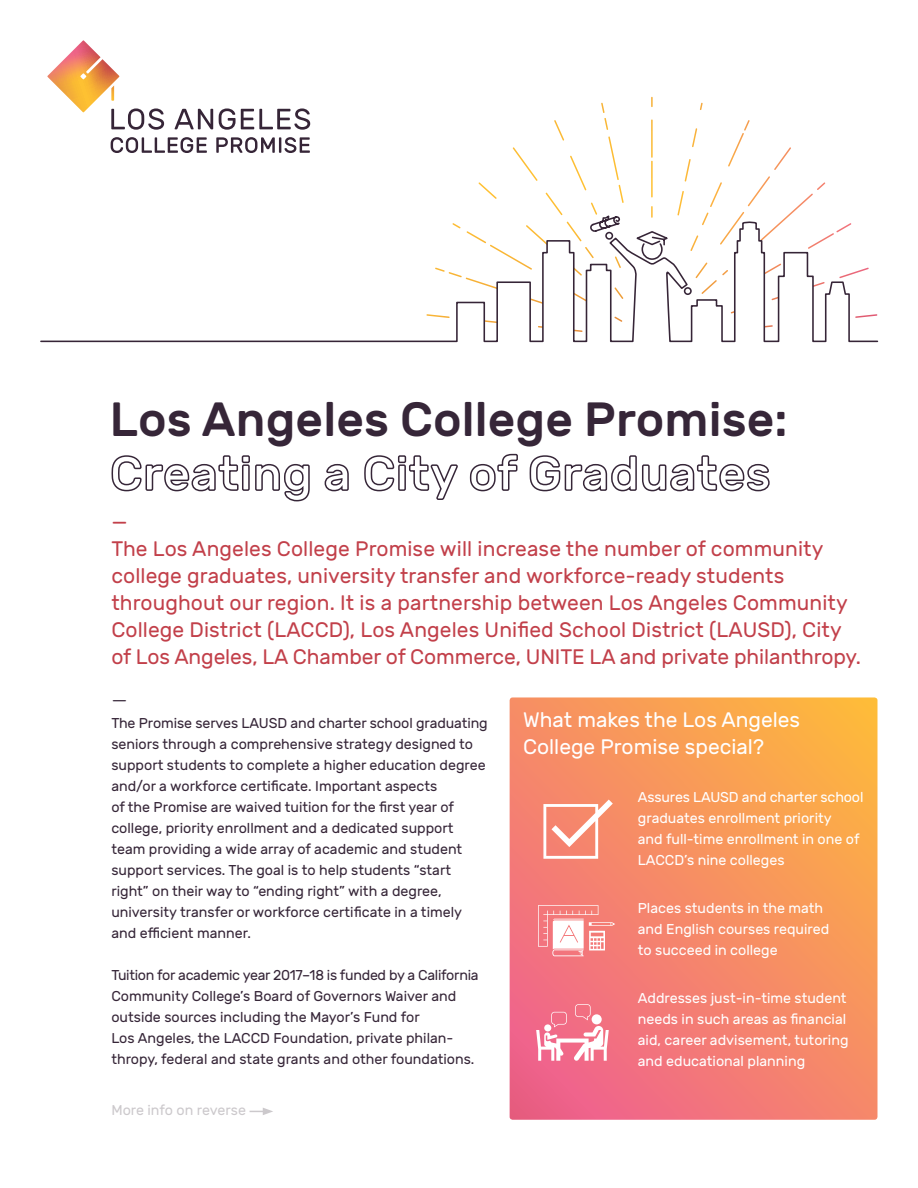
<style>
.page{position:relative;width:918px;height:1188px;background:#fff}
.page>*{position:absolute;margin:0;border:0;box-sizing:border-box;transform-origin:0 0}
.t1{font:500 48px "Rubik";letter-spacing:.005em;color:#362638}
.Intro_Line_Big{font:21px/27px "Rubik";letter-spacing:.005em;color:#c2404a}
.Boxed_header{font:21px/27px "Rubik";color:#fff}
.Intro_Text_Margin_Ab{font:300 21px "Rubik";color:#362638}
.Intro_Text_Margin_Ab-2{font:14.25px/21px "Rubik";color:#362638}
.Boxed_List{font:14.25px/21px "Rubik";color:#fff}
.Intro_Text_Margin_Ab-3{font:14.25px "Rubik";color:#ccc9cc}
</style>
<div class="page">
<svg style="left:513px;top:97px;width:278px;height:110px"></svg>
<svg style="left:601px;top:215px;width:78px;height:6px"></svg>
<svg style="left:40px;top:221px;width:838px;height:122px"></svg>
<svg style="left:111px;top:455px;width:199px;height:47px"></svg>
<svg style="left:324px;top:463px;width:25px;height:29px"></svg>
<svg style="left:364px;top:455px;width:94px;height:45px"></svg>
<svg style="left:471px;top:453px;width:47px;height:39px"></svg>
<svg style="left:530px;top:455px;width:240px;height:37px"></svg>
<svg style="left:510px;top:697px;width:368px;height:423px;background:#f68c65"></svg>
<svg style="left:538px;top:905px;width:77px;height:51px"></svg>
<svg style="left:536px;top:1004px;width:73px;height:57px"></svg>
<svg style="left:543px;top:800px;width:70px;height:59px"></svg>
<svg style="left:250px;top:1108px;width:23px;height:7px"></svg>
<svg style="left:175px;top:109px;width:38px;height:20px"></svg>
<svg style="left:219px;top:108px;width:91px;height:22px"></svg>
<svg style="left:111px;top:137px;width:96px;height:16px"></svg>
<svg style="left:216px;top:137px;width:94px;height:16px"></svg>
<svg style="left:47px;top:40px;width:117px;height:90px"></svg>
<p class="t1" style="left:110px;top:392px;width:679px">Los Angeles College Promise:</p>
<p class="Intro_Line_Big" style="left:111px;top:509px;width:18px">—</p>
<p class="Intro_Line_Big" style="left:111px;top:536px;width:751px">The Los Angeles College Promise will increase the number of community college graduates, university transfer and workforce-ready students throughout our region. It is a partnership between Los Angeles Community College District (LACCD), Los Angeles Unified School District (LAUSD), City of Los Angeles, LA Chamber of Commerce, UNITE LA and private philanthropy.</p>
<p class="Intro_Text_Margin_Ab" style="left:111px;top:687px;width:18px">—</p>
<p class="Intro_Text_Margin_Ab-2" style="left:111px;top:713px;width:378px">The Promise serves LAUSD and charter school graduating seniors through a comprehensive strategy designed to support students to complete a higher education degree and/or a workforce certificate. Important aspects<br>of the Promise are waived tuition for the first year of college, priority enrollment and a dedicated support team providing a wide array of academic and student support services. The goal is to help students “start right” on their way to “ending right” with a degree, university transfer or workforce certificate in a timely and efficient manner.</p>
<p class="Intro_Text_Margin_Ab-2" style="left:111px;top:965px;width:369px">Tuition for academic year 2017–18 is funded by a California Community College’s Board of Governors Waiver and outside sources including the Mayor’s Fund for<br>Los Angeles, the LACCD Foundation, private philan&shy;thropy, federal and state grants and other foundations.</p>
<p class="Intro_Text_Margin_Ab-3" style="left:111px;top:1102px;width:136px">More info on reverse</p>
<p class="Boxed_header" style="left:523px;top:707px;width:279px">What makes the Los Angeles<br>College Promise special?</p>
<p class="Boxed_List" style="left:638px;top:787px;width:227px">Assures LAUSD and charter school graduates enrollment priority<br>and full-time enrollment in one of<br>LACCD’s nine colleges</p>
<p class="Boxed_List" style="left:638px;top:898px;width:193px">Places students in the math and English courses required to succeed in college</p>
<p class="Boxed_List" style="left:638px;top:988px;width:212px">Addresses just-in-time student needs in such areas as financial aid, career advisement, tutoring and educational planning</p>
</div>
